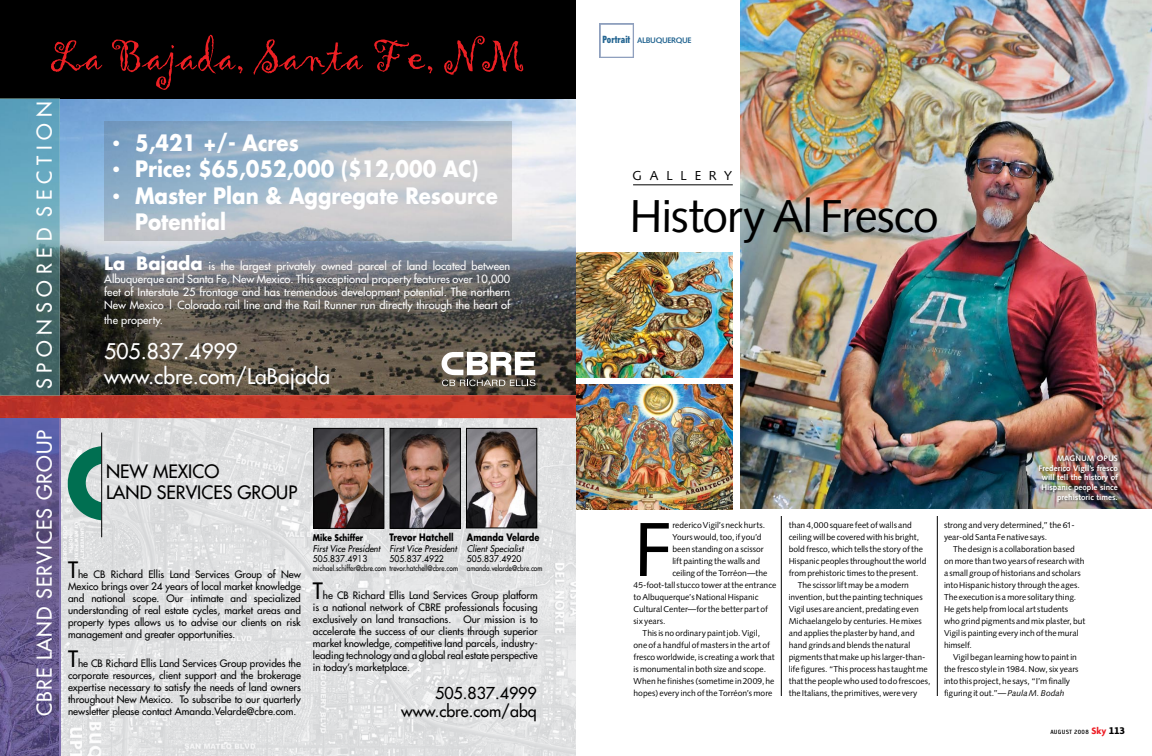
<style>
.page{position:relative;width:1152px;height:756px;background:#fff}
.page>*{position:absolute;margin:0;border:0;box-sizing:border-box;transform-origin:0 0}
.t1{font:76.5px "Syntax";color:#000}
.t2{font:46.1px "Syntax";letter-spacing:-.025em;color:#000}
.t3{font:700 22px/26.4px "Futura";color:#fff;scale:.9 1}
.t4{font:21px/25.2px "Futura";color:#fff}
.t5{font:20px "Futura";letter-spacing:.05em;color:#fff}
.t6{font:18px/21.6px "Futura";color:#000}
.t7{font:16px/18px "Futura";color:#000;text-align:right}
.t8{font:13px "Syntax";letter-spacing:.59em;color:#000}
.t9{font:11px/13.2px "Futura";color:#fff;text-align:justify}
.t10{font:10px/12px "Futura";color:#000;text-align:justify}
.t11{font:700 10px "Futura";color:#000;scale:.82 1}
.t12{font:italic 9px "Futura";color:#000;scale:.95 1}
.t13{font:9px "Futura";color:#000;scale:.95 1}
.t14{font:700 9px "Futura";color:#000;scale:.82 1}
.t15{font:8.5px/12px "Syntax";color:#000}
.t16{font:700 8px/9.6px "Syntax";color:#fff;text-align:right}
.t17{font:700 8px "Syntax";letter-spacing:-.04em;color:#256692}
.t18{font:7.5px "Futura";color:#000;scale:.87 1}
.t19{font:7px "Reykjavik One B Gauge";letter-spacing:.04em;color:#000}
.s1{font-size:15px}
.s2{font-weight:700;font-size:18px}
.s3{font-size:22px}
.s4{font-family:"Gothic Thirteen";font-weight:400;font-size:10px}
.s5{font-style:italic}
.s6{font-family:"Agenda";font-weight:700;font-size:10px;color:#ed1c24}
.s7{font-family:"Reykjavik One D Gauge";font-size:11px}
</style>
<div class="page">
<svg style="left:599px;top:23px;width:35px;height:35px"></svg>
<div style="left:601px;top:25px;width:31px;height:31px;background:#fff"></div>
<img style="left:0;top:396px;width:576px;height:360px">
<img style="left:60px;top:99px;width:516px;height:319px">
<div style="left:0;top:0;width:576px;height:99px;background:#000"></div>
<img style="left:105px;top:121px;width:406px;height:119px">
<img style="left:0;top:100px;width:60px;height:296px">
<hr style="left:0;top:99px;width:60px;height:1px;background:#4d6761">
<img style="left:313px;top:428px;width:71px;height:101px">
<img style="left:390px;top:428px;width:147px;height:101px">
<svg style="left:68px;top:446px;width:33px;height:74px;background:#5b9d8c"></svg>
<hr style="left:101px;top:433px;width:1px;height:104px;background:#000">
<svg style="left:442px;top:352px;width:94px;height:34px"></svg>
<svg style="left:51px;top:35px;width:472px;height:55px"></svg>
<svg style="left:0;top:418px;width:60px;height:338px;background:#63598f"></svg>
<img style="left:740px;top:0;width:412px;height:509px">
<img style="left:576px;top:384px;width:157px;height:125px">
<img style="left:576px;top:252px;width:157px;height:125px">
<hr style="left:937px;top:516px;width:1px;height:180px;background:#000">
<hr style="left:781px;top:516px;width:1px;height:180px;background:#000">
<div style="left:1038px;top:455px;width:83px;height:50px;background:#000;opacity:.6"></div>
<hr style="left:633px;top:185px;width:100px;height:1px;background:#000">
<h3 class="t5" style="left:32px;top:389px;width:289px;rotate:-90deg">S P O N S O R E D S E C T I O N</h3>
<h3 class="t3" style="left:111px;top:129px;width:210px"><span class="s1">•</span> 5,421 +/- Acres</h3>
<h3 class="t3" style="left:111px;top:155px;width:410px"><span class="s1">•</span> Price: $65,052,000 ($12,000 AC)</h3>
<h3 class="t3" style="left:135px;top:181px;width:405px;text-indent:-24px"><span class="s1">•</span> Master Plan &amp; Aggregate Resource<br>Potential</h3>
<p class="t9" style="left:104px;top:259px;width:407px"><span class="s2">La Bajada</span> is the largest privately owned parcel of land located between Albuquerque and Santa Fe, New Mexico. This exceptional property features over 10,000 feet of Interstate 25 frontage and has tremendous development potential. The northern New Mexico | Colorado rail line and the Rail Runner run directly through the heart of</p>
<p class="t9" style="left:104px;top:313px;width:60px">the property.</p>
<h3 class="t4" style="left:104px;top:338px;width:227px">505.837.4999 www.cbre.com/LaBajada</h3>
<h3 class="t5" style="left:32px;top:716px;width:288px;rotate:-90deg">CBRE LAND SERVICES GROUP</h3>
<h3 class="t6" style="left:106px;top:460px;width:193px">NEW MEXICO<br>LAND SERVICES GROUP</h3>
<p class="t10" style="left:68px;top:568px;width:234px"><span class="s3">T</span>he CB Richard Ellis Land Services Group of New Mexico brings over 24 years of local market knowledge and national scope. Our intimate and specialized understanding of real estate cycles, market areas and property types allows us to advise our clients on risk management and greater opportunities.</p>
<p class="t10" style="left:68px;top:657px;width:234px"><span class="s3">T</span>he CB Richard Ellis Land Services Group provides the corporate resources, client support and the brokerage expertise necessary to satisfy the needs of land owners throughout New Mexico. To subscribe to our quarterly newsletter please contact Amanda.Velarde@cbre.com.</p>
<p class="t11" style="left:390px;top:530px;width:80px">Trevor Hatchell</p>
<p class="t12" style="left:390px;top:543px;width:72px">First Vice President</p>
<p class="t13" style="left:390px;top:553px;width:59px">505.837.4922</p>
<p class="t18" style="left:390px;top:564px;width:80px">trevor.hatchell@cbre.com</p>
<p class="t14" style="left:313px;top:531px;width:63px">Mike Schiffer</p>
<p class="t12" style="left:313px;top:542px;width:72px">First Vice President</p>
<p class="t13" style="left:313px;top:553px;width:59px">505.837.4913</p>
<p class="t18" style="left:313px;top:564px;width:86px">michael.schiffer@cbre.com</p>
<p class="t11" style="left:467px;top:530px;width:90px">Amanda Velarde</p>
<p class="t12" style="left:467px;top:543px;width:61px">Client Specialist</p>
<p class="t13" style="left:467px;top:553px;width:59px">505.837.4920</p>
<p class="t18" style="left:467px;top:564px;width:88px">amanda.velarde@cbre.com</p>
<p class="t10" style="left:313px;top:589px;width:226px"><span class="s3">T</span>he CB Richard Ellis Land Services Group platform is a national network of CBRE professionals focusing exclusively on land transactions. Our mission is to accelerate the success of our clients through superior market knowledge, competitive land parcels, industry&shy;leading technology and a global real estate perspective in today’s marketplace.</p>
<h3 class="t7" style="left:401px;top:684px;width:137px">505.837.4999 www.cbre.com/abq</h3>
<p class="t17" style="left:603px;top:36px;width:90px"><span class="s4">Portrait</span> albuquerque</p>
<h3 class="t8" style="left:633px;top:168px;width:100px">ga llery</h3>
<h2 class="t2" style="left:630px;top:189px;width:311px">History Al Fresco</h2>
<p class="t16" style="left:1039px;top:454px;width:81px">MAGNUM OPUS<br>Frederico Vigil’s fresco will tell the history of<br>Hispanic people since prehistoric times.</p>
<h1 class="t1" style="left:634px;top:504px;width:40px">F</h1>
<p class="t15" style="left:672px;top:519px;width:94px">rederico Vigil’s neck hurts.</p>
<p class="t15" style="left:672px;top:531px;width:91px">Yours would, too, if you’d</p>
<p class="t15" style="left:672px;top:543px;width:93px">been standing on a scissor</p>
<p class="t15" style="left:672px;top:555px;width:89px">lift painting the walls and</p>
<p class="t15" style="left:672px;top:567px;width:97px">ceiling of the Torréon—the</p>
<p class="t15" style="left:634px;top:579px;width:144px">45-foot-tall stucco tower at the entrance</p>
<p class="t15" style="left:634px;top:591px;width:126px">to Albuquerque’s National Hispanic</p>
<p class="t15" style="left:634px;top:603px;width:136px">Cultural Center—for the better part of</p>
<p class="t15" style="left:634px;top:615px;width:33px">six years.</p>
<p class="t15" style="left:643px;top:627px;width:119px">This is no ordinary paint job. Vigil,</p>
<p class="t15" style="left:634px;top:639px;width:138px">one of a handful of masters in the art of</p>
<p class="t15" style="left:634px;top:651px;width:142px">fresco worldwide, is creating a work that</p>
<p class="t15" style="left:634px;top:663px;width:134px">is monumental in both size and scope.</p>
<p class="t15" style="left:634px;top:675px;width:142px">When he finishes (sometime in 2009, he</p>
<p class="t15" style="left:634px;top:687px;width:140px">hopes) every inch of the Torréon’s more</p>
<p class="t15" style="left:789px;top:519px;width:125px">than 4,000 square feet of walls and</p>
<p class="t15" style="left:789px;top:531px;width:132px">ceiling will be covered with his bright,</p>
<p class="t15" style="left:789px;top:543px;width:136px">bold fresco, which tells the story of the</p>
<p class="t15" style="left:789px;top:555px;width:139px">Hispanic peoples throughout the world</p>
<p class="t15" style="left:789px;top:567px;width:131px">from prehistoric times to the present.</p>
<p class="t15" style="left:798px;top:579px;width:113px">The scissor lift may be a modern</p>
<p class="t15" style="left:789px;top:591px;width:135px">invention, but the painting techniques</p>
<p class="t15" style="left:789px;top:603px;width:132px">Vigil uses are ancient, predating even</p>
<p class="t15" style="left:789px;top:615px;width:135px">Michaelangelo by centuries. He mixes</p>
<p class="t15" style="left:789px;top:627px;width:127px">and applies the plaster by hand, and</p>
<p class="t15" style="left:789px;top:639px;width:123px">hand grinds and blends the natural</p>
<p class="t15" style="left:789px;top:651px;width:138px">pigments that make up his larger-than-</p>
<p class="t15" style="left:789px;top:663px;width:141px">life figures. “This process has taught me</p>
<p class="t15" style="left:789px;top:675px;width:143px">that the people who used to do frescoes,</p>
<p class="t15" style="left:789px;top:687px;width:130px">the Italians, the primitives, were very</p>
<p class="t15" style="left:944px;top:519px;width:132px">strong and very determined,” the 61- year-old Santa Fe native says.</p>
<p class="t15" style="left:944px;top:543px;width:143px;text-indent:9px">The design is a collaboration based on more than two years of research with a small group of historians and scholars into Hispanic history through the ages.<br>The execution is a more solitary thing.<br>He gets help from local art students who grind pigments and mix plaster, but Vigil is painting every inch of the mural himself.</p>
<p class="t15" style="left:944px;top:651px;width:136px;text-indent:9px">Vigil began learning how to paint in the fresco style in 1984. Now, six years into this project, he says, “I’m finally figuring it out.”— <span class="s5">Paula M. Bodah</span></p>
<p class="t19" style="left:1050px;top:729px;width:76px">august 2008 <span class="s6">Sky</span> <span class="s7">113</span></p>
</div>
